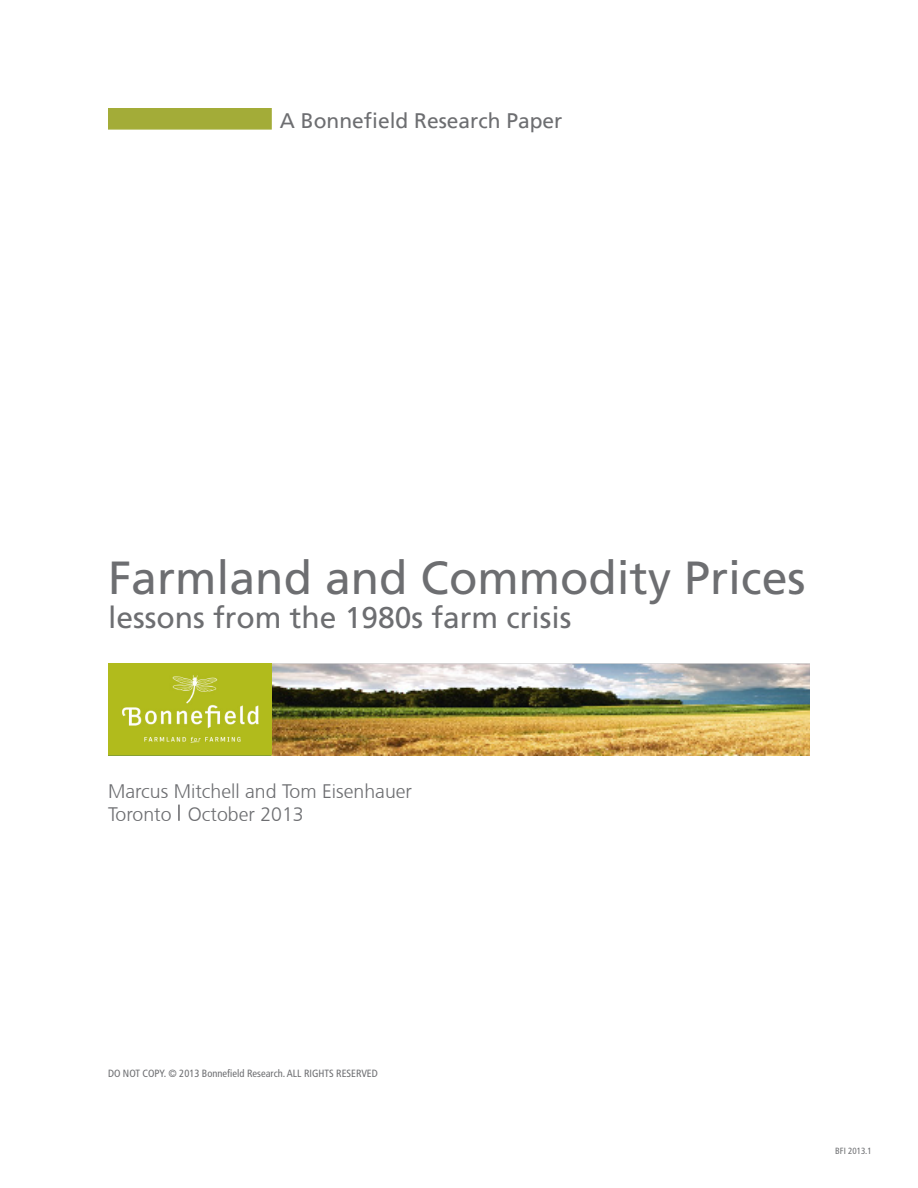
<style>
.page{position:relative;width:918px;height:1188px;background:#fff}
.page>*{position:absolute;margin:0;border:0;box-sizing:border-box;transform-origin:0 0}
.t1{font:46.5px "Frutiger LT Std";color:#6d6e71}
.t2{font:30px "Frutiger LT Std";color:#6d6e71}
.t3{font:21px "Frutiger LT";color:#6d6e71}
.t4{font:300 19.5px/23.4px "Frutiger CE";color:#6d6e71}
.t5{font:condensed 10.5px "Frutiger LT Std";color:#6d6e71}
.t6{font:condensed 9px "Frutiger LT Std";color:#6d6e71}
</style>
<div class="page">
<div style="left:108px;top:108px;width:164px;height:22px;background:#a3ac38;border:2px solid #a3ac38"></div>
<img style="left:108px;top:663px;width:702px;height:92px">
<img style="left:108px;top:663px;width:164px;height:91px">
<svg style="left:178px;top:805px;width:2px;height:16px"></svg>
<h3 class="t3" style="left:280px;top:109px;width:284px">A Bonnefield Research Paper</h3>
<h1 class="t1" style="left:108px;top:550px;width:699px">Farmland and Commodity Prices</h1>
<h2 class="t2" style="left:108px;top:600px;width:465px">lessons from the 1980s farm crisis</h2>
<h3 class="t4" style="left:108px;top:779px;width:306px">Marcus Mitchell and Tom Eisenhauer<br>Toronto October 2013</h3>
<p class="t5" style="left:108px;top:1067px;width:271px">DO NOT COPY. © 2013 Bonnefield Research. ALL RIGHTS RESERVED</p>
<p class="t6" style="left:835px;top:1146px;width:38px">BFI 2013.1</p>
</div>
